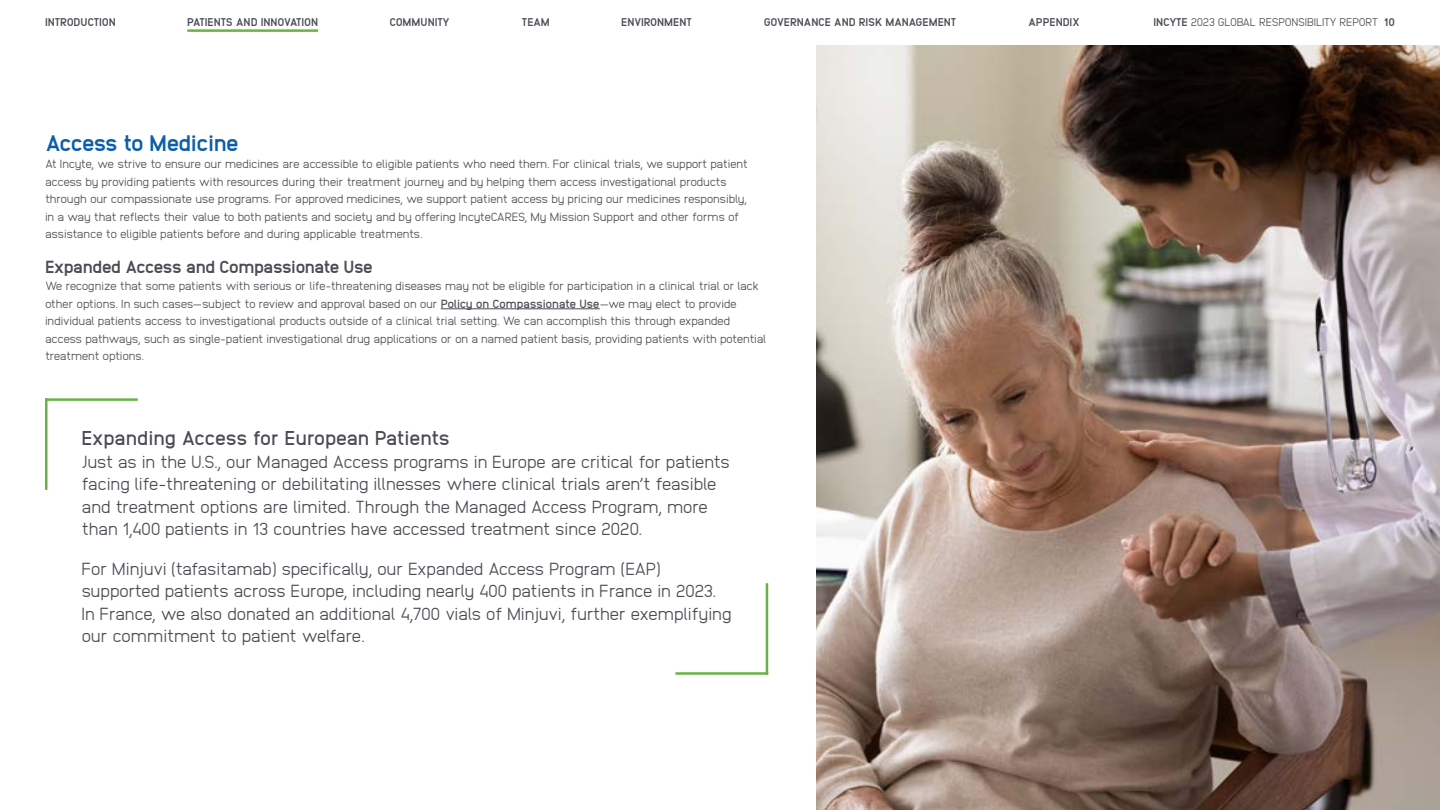
<style>
.page{position:relative;width:1440px;height:810px;background:#fff}
.page>*{position:absolute;margin:0;border:0;box-sizing:border-box;transform-origin:0 0}
.t1{font:800 22.5px "Anodina";letter-spacing:-.07em;color:#0b5eaa}
.INCYTE_callout{font:700 20px "Anodina";letter-spacing:-.05em;color:#4b4b54}
.INCYTE_callout-2{font:300 17.5px/22.5px "Anodina";letter-spacing:-.03em;color:#4b4b54}
.t2{font:800 17.5px "Anodina";letter-spacing:-.06em;color:#4b4b54}
.INCYTE_main_body_copy{font:300 11.88px/17.5px "Anodina";letter-spacing:-.03em;color:#4b4b54}
.t3{font:800 11.25px "Anodina";letter-spacing:-.025em;color:#4b4b54}
.t4{font:300 11.25px "Anodina";letter-spacing:-.025em;color:#4b4b54}
.s1{font-weight:800}
.s2{font-weight:700}
</style>
<div class="page">
<hr style="left:187px;top:29px;width:131px;height:3px;background:#69b345">
<hr style="left:441px;top:309px;width:159px;height:1px;background:#4b4b54">
<hr style="left:675px;top:672px;width:93px;height:3px;background:#69b345">
<hr style="left:766px;top:583px;width:2px;height:92px;background:#69b345">
<hr style="left:45px;top:398px;width:93px;height:3px;background:#69b345">
<hr style="left:45px;top:398px;width:3px;height:92px;background:#69b345">
<img style="left:816px;top:45px;width:624px;height:765px">
<p class="t3" style="left:45px;top:14px;width:72px">INTRODUCTION</p>
<p class="t3" style="left:187px;top:14px;width:132px">PATIENTS AND INNOVATION</p>
<p class="t3" style="left:390px;top:14px;width:62px">COMMUNITY</p>
<p class="t3" style="left:522px;top:14px;width:30px">TEAM</p>
<p class="t3" style="left:621px;top:14px;width:72px">ENVIRONMENT</p>
<p class="t3" style="left:764px;top:14px;width:194px">GOVERNANCE AND RISK MANAGEMENT</p>
<p class="t3" style="left:1028px;top:14px;width:53px">APPENDIX</p>
<p class="t4" style="left:1153px;top:14px;width:243px"><span class="s1">INCYTE</span> 2023 GLOBAL RESPONSIBILITY REPORT <span class="s1">10</span></p>
<h2 class="t1" style="left:45px;top:127px;width:195px">Access to Medicine</h2>
<p class="INCYTE_main_body_copy" style="left:45px;top:155px;width:704px">At Incyte, we strive to ensure our medicines are accessible to eligible patients who need them. For clinical trials, we support patient access by providing patients with resources during their treatment journey and by helping them access investigational products through our compassionate use programs. For approved medicines, we support patient access by pricing our medicines responsibly, in a way that reflects their value to both patients and society and by offering IncyteCARES, My Mission Support and other forms of assistance to eligible patients before and during applicable treatments.</p>
<h3 class="t2" style="left:45px;top:254px;width:329px">Expanded Access and Compassionate Use</h3>
<p class="INCYTE_main_body_copy" style="left:45px;top:277px;width:723px">We recognize that some patients with serious or life-threatening diseases may not be eligible for participation in a clinical trial or lack other options. In such cases—subject to review and approval based on our <span class="s2">Policy on Compassionate Use</span>—we may elect to provide individual patients access to investigational products outside of a clinical trial setting. We can accomplish this through expanded access pathways, such as single-patient investigational drug applications or on a named patient basis, providing patients with potential treatment options.</p>
<p class="INCYTE_callout" style="left:82px;top:424px;width:370px">Expanding Access for European Patients</p>
<p class="INCYTE_callout-2" style="left:82px;top:450px;width:650px">Just as in the U.S., our Managed Access programs in Europe are critical for patients facing life-threatening or debilitating illnesses where clinical trials aren’t feasible and treatment options are limited. Through the Managed Access Program, more than 1,400 patients in 13 countries have accessed treatment since 2020.</p>
<p class="INCYTE_callout-2" style="left:82px;top:556px;width:652px">For Minjuvi (tafasitamab) specifically, our Expanded Access Program (EAP) supported patients across Europe, including nearly 400 patients in France in 2023.<br>In France, we also donated an additional 4,700 vials of Minjuvi, further exemplifying our commitment to patient welfare.</p>
</div>
